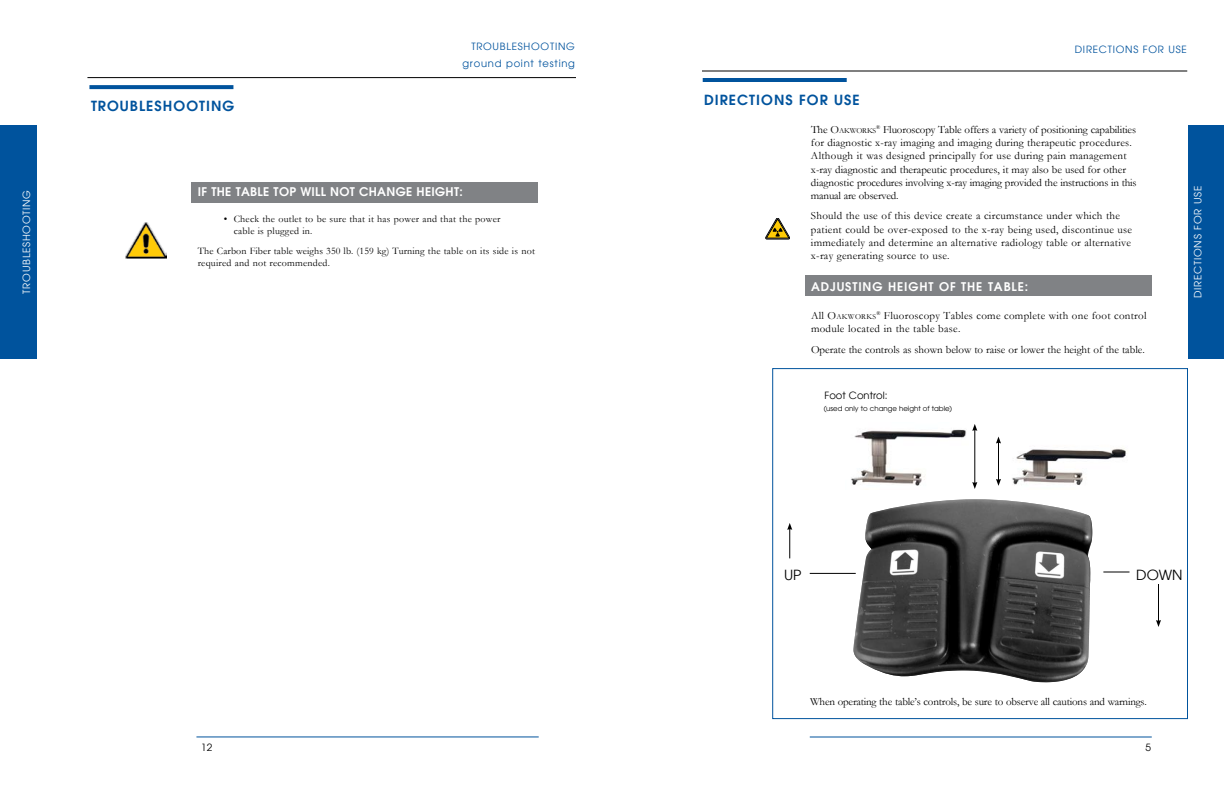
<style>
.page{position:relative;width:1224px;height:792px;background:#fff}
.page>*{position:absolute;margin:0;border:0;box-sizing:border-box;transform-origin:0 0}
.t1{font:600 14px "Avant Garde";letter-spacing:.075em;color:#00539d}
.t2{font:14px "Avant Garde";color:#000}
.t3{font:600 12px "Avant Garde";letter-spacing:.025em;color:#fff}
.t4{font:600 12px "Avant Garde";letter-spacing:.075em;color:#fff}
.t5{font:11px/13.2px "Garamond";letter-spacing:.015em;color:#000}
.t6{font:11px "Garamond";letter-spacing:-.015em;color:#000}
.t7{font:10px/12px "Garamond";letter-spacing:.025em;color:#000}
.t8{font:10px/16.5px "Avant Garde";letter-spacing:.075em;color:#00539d;text-align:right}
.t9{font:10px "Avant Garde";letter-spacing:.075em;color:#fff}
.t10{font:10px "Avant Garde";color:#000}
.t11{font:7.7px "Garamond";letter-spacing:-.015em;color:#000}
.t12{font:7.7px "Garamond";letter-spacing:.035em;color:#000}
.t13{font:7px "Avant Garde";color:#000}
.s1{font-size:11px}
</style>
<div class="page">
<hr style="left:87px;top:77px;width:489px;height:1px;background:#000">
<hr style="left:196px;top:736px;width:343px;height:1px;background:#00539d">
<svg style="left:89px;top:85px;width:144px;height:4px"></svg>
<div style="left:0;top:125px;width:36px;height:234px;background:#00539d"></div>
<hr style="left:702px;top:70px;width:485px;height:2px;background:#000">
<hr style="left:810px;top:736px;width:342px;height:2px;background:#00539d">
<hr style="left:703px;top:78px;width:144px;height:4px;background:#00539d">
<div style="left:1188px;top:125px;width:36px;height:234px;background:#00539d"></div>
<div style="left:806px;top:275px;width:346px;height:21px;background:#808285"></div>
<img style="left:853px;top:499px;width:239px;height:183px">
<div style="left:772px;top:368px;width:416px;height:351px;border:1px solid #00539d"></div>
<hr style="left:810px;top:573px;width:46px;height:1px;background:#000">
<svg style="left:1103px;top:572px;width:27px;height:1px"></svg>
<hr style="left:789px;top:528px;width:1px;height:30px;background:#000">
<svg style="left:787px;top:523px;width:5px;height:7px"></svg>
<hr style="left:1158px;top:584px;width:1px;height:38px;background:#000">
<svg style="left:1156px;top:620px;width:5px;height:7px"></svg>
<img style="left:851px;top:429px;width:115px;height:57px">
<img style="left:1012px;top:448px;width:115px;height:37px">
<hr style="left:974px;top:429px;width:1px;height:55px;background:#000">
<svg style="left:972px;top:424px;width:5px;height:7px"></svg>
<svg style="left:972px;top:482px;width:5px;height:7px"></svg>
<hr style="left:998px;top:442px;width:1px;height:38px;background:#000">
<svg style="left:996px;top:437px;width:5px;height:7px"></svg>
<svg style="left:996px;top:479px;width:5px;height:7px"></svg>
<svg style="left:766px;top:218px;width:24px;height:21px"></svg>
<div style="left:191px;top:183px;width:347px;height:20px;background:#808285"></div>
<img style="left:125px;top:223px;width:41px;height:35px">
<p class="t9" style="left:21px;top:294px;width:105px;rotate:-90deg">troubleshooting</p>
<p class="t1" style="left:91px;top:97px;width:145px">TROUBLESHOOTI NG</p>
<p class="t8" style="left:463px;top:38px;width:114px">troubleshooting ground point testing</p>
<p class="t3" style="left:198px;top:184px;width:267px">IF THE TABLE TOP WILL NOT CHANGE HEIGHT:</p>
<p class="t7" style="left:234px;top:213px;width:268px;text-indent:-10px">• Check the outlet to be sure that it has power and that the power cable is plugged in.</p>
<p class="t7" style="left:198px;top:244px;width:339px">The Carbon Fiber table weighs 350 lb. (159 kg) Turning the table on its side is not required and not recommended.</p>
<p class="t10" style="left:201px;top:741px;width:13px">12</p>
<p class="t8" style="left:1075px;top:41px;width:112px">Directions for Use</p>
<p class="t1" style="left:704px;top:90px;width:34px">DIRECTI</p>
<p class="t1" style="left:761px;top:90px;width:98px">ONS FOR USE</p>
<p class="t11" style="left:811px;top:125px;width:67px"><span class="s1">The O</span>AKWORKS</p>
<p class="t5" style="left:811px;top:123px;width:327px;text-indent:65px"><sup>®</sup> Fluoroscopy Table offers a variety of positioning capabilities for diagnostic x-ray imaging and imaging during therapeutic procedures.<br>Although it was designed principally for use during pain management x-ray diagnostic and therapeutic procedures, it may also be used for other diagnostic procedures involving x-ray imaging provided the instructions in this manual are observed.</p>
<p class="t5" style="left:811px;top:209px;width:323px">Should the use of this device create a circumstance under which the patient could be over-exposed to the x-ray being used, discontinue use immediately and determine an alternative radiology table or alternative x-ray generating source to use.</p>
<p class="t4" style="left:811px;top:279px;width:219px">ADJUSTI NG HEIGHT OF THE TABLE :</p>
<p class="t12" style="left:811px;top:311px;width:67px"><span class="s1">All O</span>AKWORKS</p>
<p class="t5" style="left:811px;top:309px;width:337px;text-indent:65px"><sup>®</sup> Fluoroscopy Tables come complete with one foot control module located in the table base.</p>
<p class="t5" style="left:811px;top:342px;width:335px">Operate the controls as shown below to raise or lower the height of the table.</p>
<p class="t10" style="left:825px;top:390px;width:64px">Foot Control:</p>
<p class="t13" style="left:824px;top:405px;width:130px">(used only to change height of table)</p>
<p class="t9" style="left:1192px;top:298px;width:112px;rotate:-90deg">Directions for Use</p>
<p class="t2" style="left:784px;top:567px;width:10px">UP</p>
<p class="t2" style="left:1136px;top:566px;width:23px">DOWN</p>
<p class="t6" style="left:810px;top:694px;width:338px">When operating the table’s controls, be sure to observe all cautions and warnings.</p>
<p class="t10" style="left:1145px;top:741px;width:7px">5</p>
</div>
